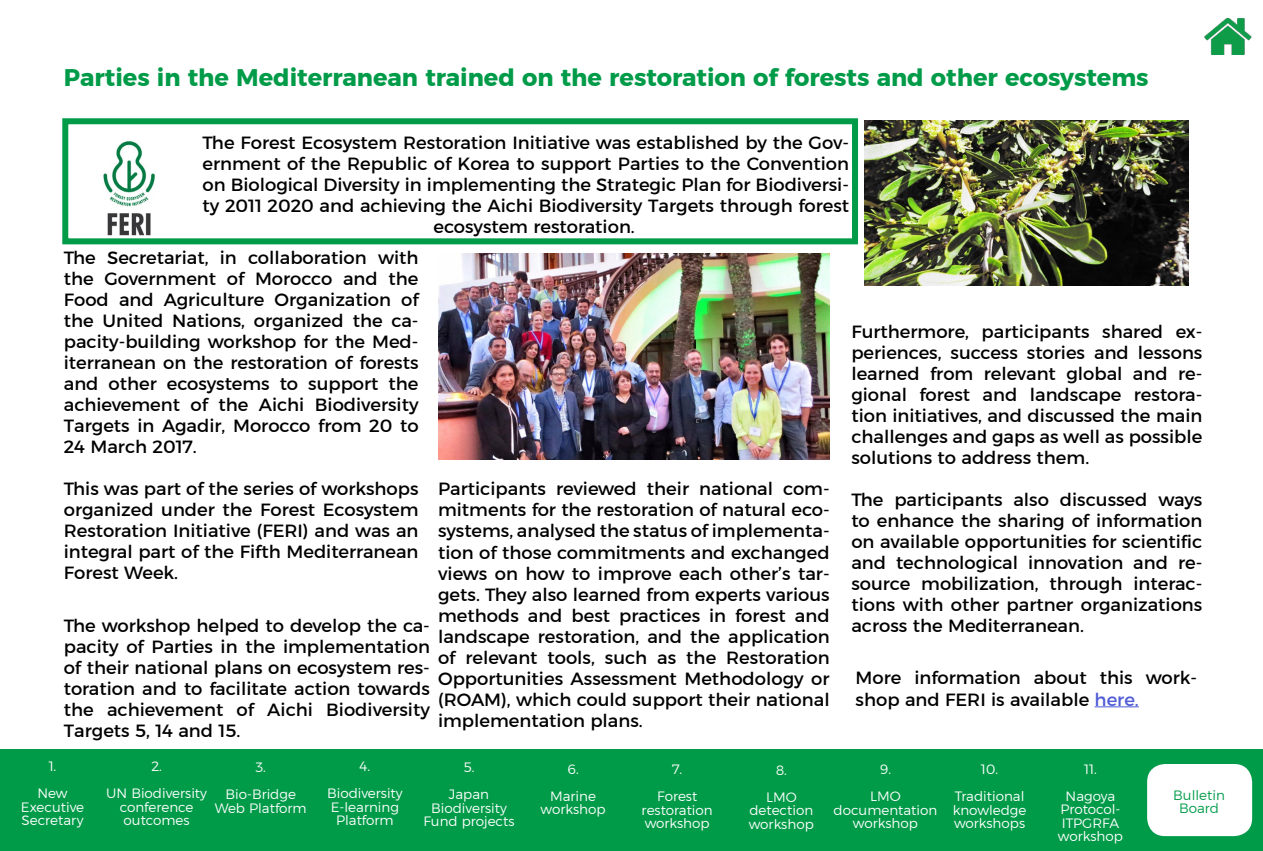
<style>
.page{position:relative;width:1263px;height:851px;background:#fff}
.page>*{position:absolute;margin:0;border:0;box-sizing:border-box;transform-origin:0 0}
.t1{font:700 24px "Montserrat";color:#009b48}
.t2{font:18px/21px "Montserrat";color:#000;text-align:justify}
.t3{font:300 13.5px/27px "Montserrat";color:#fff;text-align:center}
.t4{font:300 13.5px/13.5px "Montserrat";color:#019c49;text-align:center}
.s1{color:#4f5cd6}
</style>
<div class="page">
<img style="left:103px;top:141px;width:52px;height:95px">
<img style="left:864px;top:121px;width:324px;height:164px">
<img style="left:438px;top:253px;width:392px;height:206px">
<hr style="left:1095px;top:706px;width:44px;height:1px;background:#4f5cd6">
<div style="left:62px;top:118px;width:796px;height:126px;border:6px solid #009b48"></div>
<img style="left:1204px;top:17px;width:48px;height:37px">
<div style="left:0;top:748px;width:1263px;height:102px;background:#009b48"></div>
<div style="left:1147px;top:763px;width:105px;height:73px;background:#fff;border-radius:18px"></div>
<h1 class="t1" style="left:64px;top:58px;width:1086px">Parties in the Mediterranean trained on the restoration of forests and other ecosystems</h1>
<p class="t2" style="left:202px;top:131px;width:648px">The Forest Ecosystem Restoration Initiative was established by the Gov-</p>
<p class="t2" style="left:202px;top:152px;width:648px">ernment of the Republic of Korea to support Parties to the Convention</p>
<p class="t2" style="left:202px;top:173px;width:648px">on Biological Diversity in implementing the Strategic Plan for Biodiversi-</p>
<p class="t2" style="left:202px;top:194px;width:648px">ty 2011 2020 and achieving the Aichi Biodiversity Targets through forest</p>
<p class="t2" style="left:433px;top:215px;width:203px">ecosystem restoration.</p>
<p class="t2" style="left:64px;top:247px;width:356px">The Secretariat, in collaboration with the Government of Morocco and the Food and Agriculture Organization of the United Nations, organized the ca&shy;pacity-building workshop for the Med&shy;iterranean on the restoration of forests and other ecosystems to support the achievement of the Aichi Biodiversity Targets in Agadir, Morocco from 20 to 24 March 2017.</p>
<p class="t2" style="left:64px;top:478px;width:356px">This was part of the series of workshops organized under the Forest Ecosystem Restoration Initiative (FERI) and was an integral part of the Fifth Mediterranean Forest Week.</p>
<p class="t2" style="left:64px;top:615px;width:368px">The workshop helped to develop the ca&shy;pacity of Parties in the implementation of their national plans on ecosystem res&shy;toration and to facilitate action towards the achievement of Aichi Biodiversity Targets 5, 14 and 15.</p>
<p class="t2" style="left:851px;top:320px;width:353px">Furthermore, participants shared ex&shy;periences, success stories and lessons learned from relevant global and re&shy;gional forest and landscape restora&shy;tion initiatives, and discussed the main challenges and gaps as well as possible solutions to address them.</p>
<p class="t2" style="left:851px;top:489px;width:353px">The participants also discussed ways to enhance the sharing of information on available opportunities for scientific and technological innovation and re&shy;source mobilization, through interac&shy;tions with other partner organizations across the Mediterranean.</p>
<p class="t2" style="left:438px;top:478px;width:393px">Participants reviewed their national com&shy;mitments for the restoration of natural eco&shy;systems, analysed the status of implementa&shy;tion of those commitments and exchanged views on how to improve each other’s tar&shy;gets. They also learned from experts various methods and best practices in forest and landscape restoration, and the application of relevant tools, such as the Restoration Opportunities Assessment Methodology or (ROAM), which could support their national implementation plans.</p>
<p class="t2" style="left:855px;top:667px;width:343px">More information about this work&shy;shop and FERI is available <span class="s1">here.</span></p>
<p class="t3" style="left:37px;top:752px;width:32px">1.<br>New</p>
<p class="t3" style="left:21px;top:799px;width:65px;line-height:13.5px;text-align:left">Executive<br>Secretary</p>
<p class="t3" style="left:106px;top:752px;width:102px">2.<br>UN Biodiversity</p>
<p class="t3" style="left:120px;top:800px;width:75px;line-height:13.5px;text-align:left">conference outcomes</p>
<p class="t3" style="left:225px;top:753px;width:72px">3.<br>Bio-Bridge</p>
<p class="t3" style="left:215px;top:794px;width:93px">Web Platform</p>
<p class="t3" style="left:327px;top:752px;width:77px">4.<br>Biodiversity</p>
<p class="t3" style="left:331px;top:800px;width:70px;line-height:13.5px">E-learning<br>Platform</p>
<p class="t3" style="left:449px;top:753px;width:42px">5.<br>Japan</p>
<p class="t3" style="left:423px;top:800px;width:93px;line-height:13.5px">Biodiversity<br>Fund projects</p>
<p class="t3" style="left:550px;top:755px;width:47px">6.<br>Marine</p>
<p class="t3" style="left:541px;top:795px;width:66px">workshop</p>
<p class="t3" style="left:657px;top:755px;width:42px">7.<br>Forest</p>
<p class="t3" style="left:642px;top:803px;width:73px;line-height:13.5px;text-align:left">restoration workshop</p>
<p class="t3" style="left:766px;top:756px;width:32px">8.<br>LMO</p>
<p class="t3" style="left:749px;top:803px;width:66px;line-height:13.5px;text-align:left">detection workshop</p>
<p class="t3" style="left:870px;top:755px;width:32px">9.<br>LMO</p>
<p class="t3" style="left:833px;top:803px;width:105px;line-height:13.5px">documentation workshop</p>
<p class="t3" style="left:955px;top:755px;width:71px">10.<br>Traditional</p>
<p class="t3" style="left:953px;top:803px;width:75px;line-height:13.5px;text-align:left">knowledge workshops</p>
<p class="t3" style="left:1066px;top:755px;width:51px">11.<br>Nagoya</p>
<p class="t3" style="left:1058px;top:802px;width:66px;line-height:13.5px;text-align:left">Protocol-<br>ITPGRFA workshop</p>
<p class="t4" style="left:1173px;top:788px;width:53px">Bulletin<br>Board</p>
</div>
